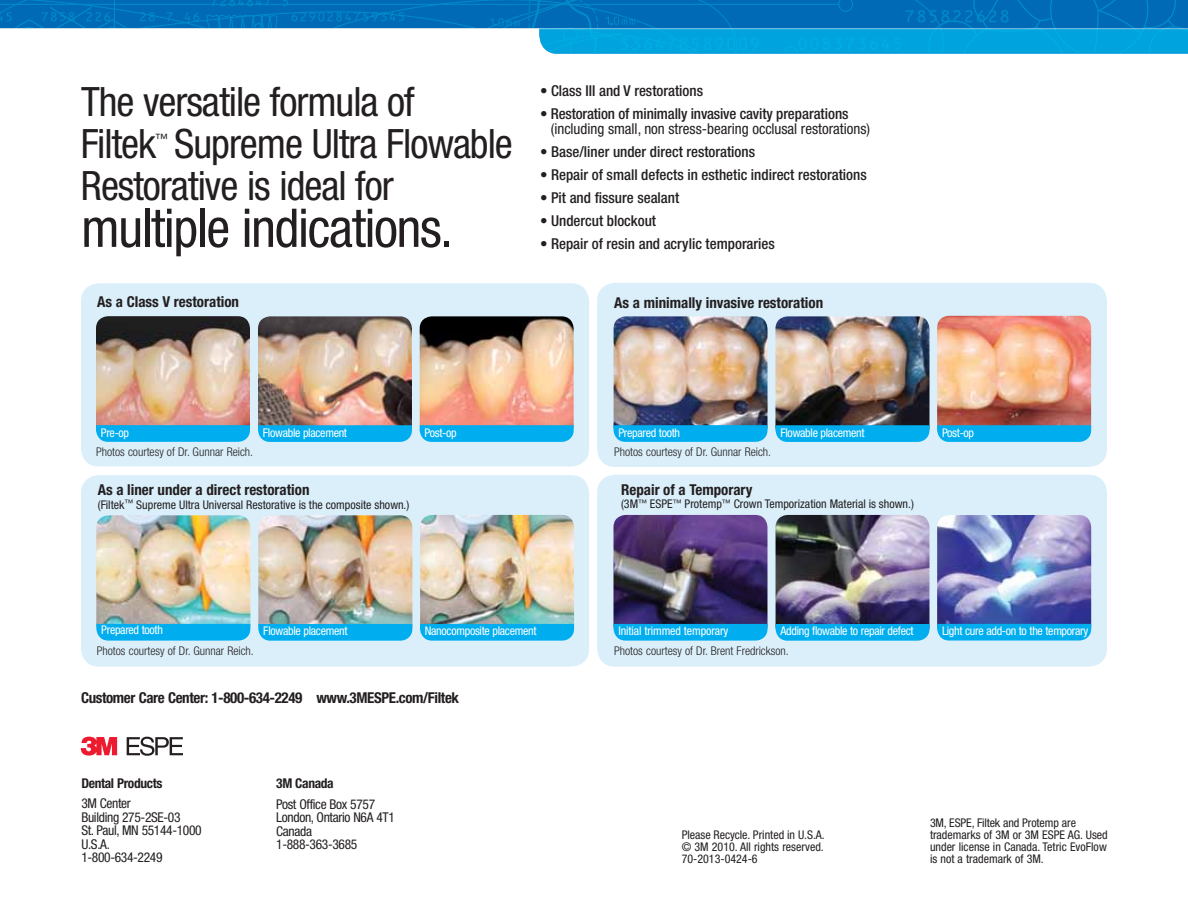
<style>
.page{position:relative;width:1188px;height:918px;background:#fff}
.page>*{position:absolute;margin:0;border:0;box-sizing:border-box;transform-origin:0 0}
.t1{font:condensed 53.55px "Helvetica Neue";letter-spacing:-.025em;color:#231f20}
.t2{font:condensed 40.5px/42px "Helvetica Neue";letter-spacing:-.025em;color:#231f20}
.t3{font:500 condensed 15px "Helvetica Neue";color:#231f20}
.t4{font:700 condensed 15px "Helvetica Neue";color:#231f20}
.t5{font:condensed 15px "Helvetica Neue";color:#231f20}
.t6{font:700 condensed 15px "Helvetica Neue";letter-spacing:-.025em;color:#231f20}
.t7{font:condensed 13.5px/13.5px "Helvetica Neue";letter-spacing:-.025em;color:#231f20}
.t8{font:700 condensed 13.5px "Helvetica Neue";letter-spacing:-.025em;color:#231f20}
.t9{font:condensed 12.9px "Helvetica Neue";color:#231f20}
.t10{font:condensed 12px/12px "Helvetica Neue";color:#231f20}
.t11{font:condensed 12px "Helvetica Neue";letter-spacing:-.025em;color:#fff}
.t12{font:300 condensed 12px "Helvetica Neue";color:#231f20}
</style>
<div class="page">
<div style="left:597px;top:475px;width:510px;height:192px;background:#daeffa;border-radius:18px"></div>
<div style="left:597px;top:283px;width:510px;height:184px;background:#daeffa;border-radius:18px"></div>
<div style="left:81px;top:475px;width:508px;height:192px;background:#daeffa;border-radius:18px"></div>
<div style="left:81px;top:283px;width:508px;height:184px;background:#daeffa;border-radius:18px"></div>
<svg style="left:81px;top:737px;width:36px;height:19px"></svg>
<svg style="left:127px;top:737px;width:56px;height:19px"></svg>
<svg style="left:0;top:0;width:1188px;height:54px"></svg>
<hr style="left:0;top:28px;width:1188px;height:1px;background:#fff">
<img style="left:258px;top:316px;width:154px;height:109px">
<img style="left:96px;top:316px;width:154px;height:109px">
<img style="left:420px;top:316px;width:154px;height:109px">
<img style="left:258px;top:515px;width:154px;height:109px">
<img style="left:96px;top:515px;width:154px;height:109px">
<img style="left:420px;top:515px;width:154px;height:109px">
<img style="left:775px;top:316px;width:154px;height:109px">
<img style="left:614px;top:316px;width:154px;height:118px">
<img style="left:776px;top:515px;width:153px;height:109px">
<img style="left:614px;top:515px;width:154px;height:109px">
<img style="left:937px;top:515px;width:154px;height:109px">
<svg style="left:96px;top:425px;width:154px;height:17px;background:#09afee"></svg>
<svg style="left:258px;top:425px;width:154px;height:17px;background:#08afed"></svg>
<svg style="left:420px;top:425px;width:154px;height:17px;background:#09afed"></svg>
<svg style="left:96px;top:624px;width:154px;height:17px;background:#0ab1ef"></svg>
<svg style="left:258px;top:624px;width:154px;height:17px;background:#09b0ef"></svg>
<svg style="left:420px;top:624px;width:154px;height:17px;background:#09b0ef"></svg>
<img style="left:937px;top:316px;width:154px;height:109px">
<svg style="left:614px;top:425px;width:153px;height:17px;background:#06aeed"></svg>
<svg style="left:775px;top:425px;width:154px;height:17px;background:#06adec"></svg>
<svg style="left:937px;top:425px;width:154px;height:17px;background:#08aeed"></svg>
<svg style="left:614px;top:624px;width:154px;height:17px;background:#0ab1ef"></svg>
<svg style="left:776px;top:624px;width:154px;height:17px;background:#09b0ef"></svg>
<svg style="left:937px;top:624px;width:154px;height:17px;background:#0ab1ef"></svg>
<h2 class="t2" style="left:81px;top:80px;width:433px">The versatile formula of<br>Filtek Supreme Ultra Flowable</h2>
<p class="t9" style="left:155px;top:131px;width:14px">™</p>
<h2 class="t2" style="left:81px;top:164px;width:314px">Restorative is ideal for</h2>
<h1 class="t1" style="left:81px;top:197px;width:374px">multiple indications.</h1>
<p class="t3" style="left:540px;top:81px;width:165px">• Class III and V restorations</p>
<p class="t3" style="left:540px;top:105px;width:310px">• Restoration of minimally invasive cavity preparations</p>
<p class="t5" style="left:551px;top:120px;width:321px">(including small, non stress-bearing occlusal restorations)</p>
<p class="t3" style="left:540px;top:143px;width:217px">• Base/liner under direct restorations</p>
<p class="t3" style="left:540px;top:166px;width:328px">• Repair of small defects in esthetic indirect restorations</p>
<p class="t3" style="left:540px;top:189px;width:141px">• Pit and fissure sealant</p>
<p class="t3" style="left:540px;top:212px;width:118px">• Undercut blockout</p>
<p class="t3" style="left:540px;top:235px;width:236px">• Repair of resin and acrylic temporaries</p>
<p class="t4" style="left:97px;top:293px;width:143px">As a Class V restoration</p>
<p class="t4" style="left:614px;top:293px;width:210px">As a minimally invasive restoration</p>
<p class="t11" style="left:101px;top:426px;width:30px">Pre-op</p>
<p class="t11" style="left:263px;top:425px;width:86px">Flowable placement</p>
<p class="t11" style="left:424px;top:425px;width:34px">Post-op</p>
<p class="t12" style="left:96px;top:445px;width:159px">Photos courtesy of Dr. Gunnar Reich.</p>
<p class="t4" style="left:98px;top:481px;width:213px">As a liner under a direct restoration</p>
<p class="t10" style="left:98px;top:498px;width:313px">(Filtek<sup>™</sup> Supreme Ultra Universal Restorative is the composite shown.)</p>
<p class="t11" style="left:101px;top:623px;width:63px">Prepared tooth</p>
<p class="t11" style="left:263px;top:624px;width:86px">Flowable placement</p>
<p class="t11" style="left:425px;top:624px;width:113px">Nanocomposite placement</p>
<p class="t12" style="left:97px;top:643px;width:159px">Photos courtesy of Dr. Gunnar Reich.</p>
<p class="t6" style="left:81px;top:689px;width:380px">Customer Care Center: 1-800-634-2249 www.3MESPE.com/Filtek</p>
<p class="t8" style="left:81px;top:775px;width:83px">Dental Products</p>
<p class="t7" style="left:81px;top:797px;width:122px">3M Center<br>Building 275-2SE-03<br>St. Paul, MN 55144-1000<br>U.S.A.<br>1-800-634-2249</p>
<p class="t8" style="left:276px;top:775px;width:59px">3M Canada</p>
<p class="t7" style="left:276px;top:797px;width:120px">Post Office Box 5757<br>London, Ontario N6A 4T1<br>Canada<br>1-888-363-3685</p>
<p class="t11" style="left:618px;top:426px;width:63px">Prepared tooth</p>
<p class="t11" style="left:780px;top:426px;width:86px">Flowable placement</p>
<p class="t11" style="left:942px;top:426px;width:34px">Post-op</p>
<p class="t12" style="left:614px;top:445px;width:159px">Photos courtesy of Dr. Gunnar Reich.</p>
<p class="t4" style="left:621px;top:480px;width:133px">Repair of a Temporary</p>
<p class="t10" style="left:621px;top:498px;width:294px">(3M<sup>™</sup> ESPE<sup>™</sup> Protemp<sup>™</sup> Crown Temporization Material is shown.)</p>
<p class="t11" style="left:618px;top:624px;width:112px">Initial trimmed temporary</p>
<p class="t11" style="left:780px;top:624px;width:135px">Adding flowable to repair defect</p>
<p class="t11" style="left:942px;top:624px;width:148px">Light cure add-on to the temporary</p>
<p class="t12" style="left:614px;top:644px;width:176px">Photos courtesy of Dr. Brent Fredrickson.</p>
<p class="t10" style="left:682px;top:828px;width:145px;text-align:justify">Please Recycle. Printed in U.S.A. © 3M 2010. All rights reserved.<br>70-2013-0424-6</p>
<p class="t10" style="left:930px;top:816px;width:179px">3M, ESPE, Filtek and Protemp are trademarks of 3M or 3M ESPE AG. Used under license in Canada. Tetric EvoFlow is not a trademark of 3M.</p>
</div>
